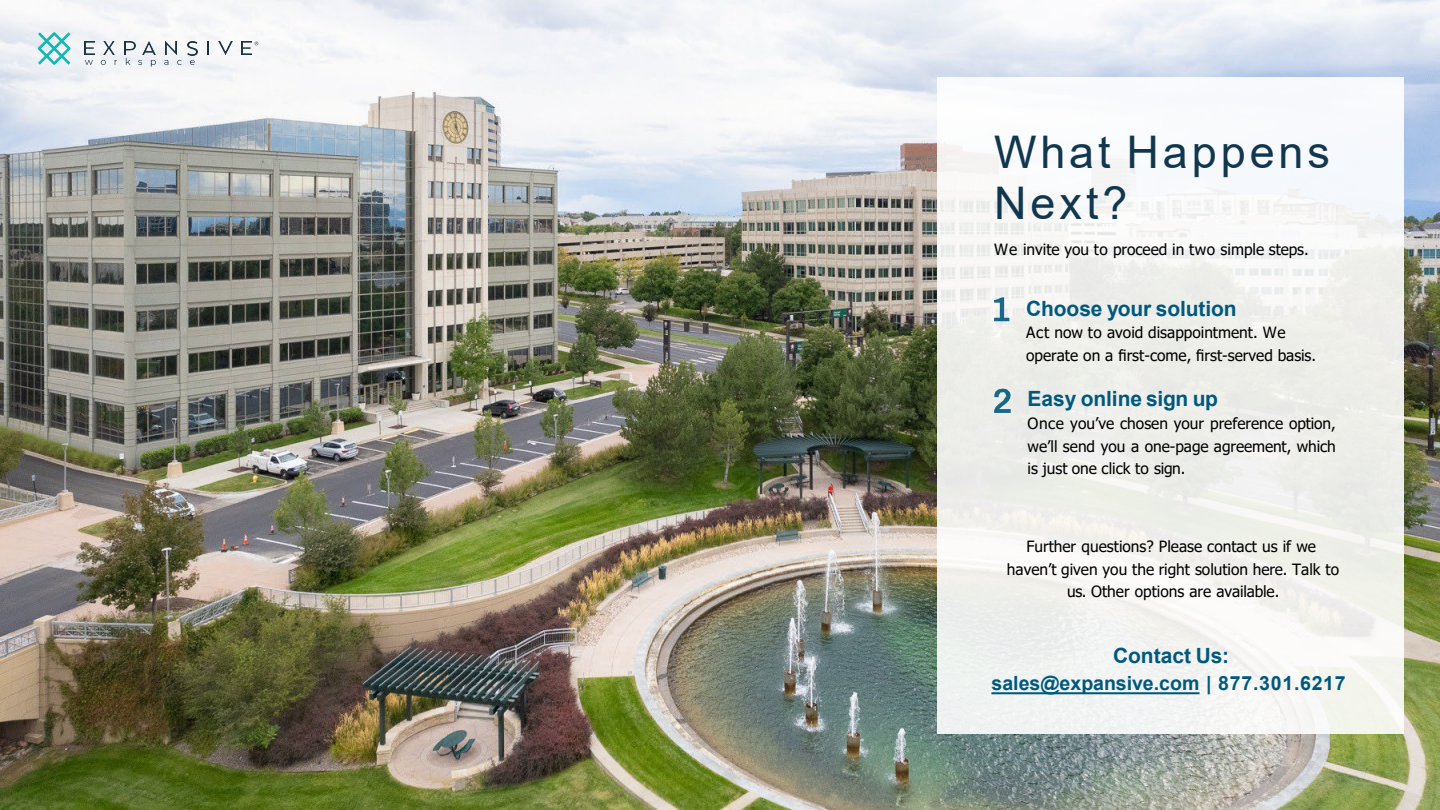
<style>
.page{position:relative;width:1440px;height:810px;background:#fff}
.page>*{position:absolute;margin:0;border:0;box-sizing:border-box;transform-origin:0 0}
.t1{font:45px/51px "Arial";letter-spacing:.085em;color:#11374e}
.t2{font:700 21px "Arial";letter-spacing:-.005em;color:#00597d}
.t3{font:700 19.6px "Arial";color:#00597d}
.t4{font:15.5px/22.5px "Tahoma";color:#000;text-align:center}
</style>
<div class="page">
<img style="left:0;top:0;width:1440px;height:810px">
<div style="left:938px;top:77px;width:466px;height:656px;background:#fff;opacity:.9"></div>
<svg style="left:994px;top:297px;width:15px;height:24px"></svg>
<svg style="left:994px;top:389px;width:17px;height:24px"></svg>
<svg style="left:38px;top:32px;width:33px;height:33px"></svg>
<svg style="left:208px;top:42px;width:1px;height:13px"></svg>
<svg style="left:219px;top:42px;width:13px;height:13px"></svg>
<svg style="left:242px;top:42px;width:16px;height:13px"></svg>
<svg style="left:85px;top:42px;width:9px;height:23px"></svg>
<svg style="left:101px;top:42px;width:16px;height:23px"></svg>
<svg style="left:125px;top:42px;width:31px;height:25px"></svg>
<svg style="left:164px;top:42px;width:33px;height:23px"></svg>
<svg style="left:991px;top:692px;width:209px;height:2px"></svg>
<h2 class="t1" style="left:994px;top:126px;width:338px">What Happens<br>Next?</h2>
<p class="t4" style="left:994px;top:239px;width:316px">We invite you to proceed in two simple steps.</p>
<p class="t2" style="left:1026px;top:293px;width:212px">Choose your solution</p>
<p class="t4" style="left:1026px;top:322px;width:291px;text-align:left">Act now to avoid disappointment. We operate on a first-come, first-served basis.</p>
<p class="t2" style="left:1028px;top:384px;width:192px">Easy online sign up</p>
<p class="t4" style="left:1028px;top:413px;width:310px;text-align:justify">Once you’ve chosen your preference option, we’ll send you a one-page agreement, which is just one click to sign.</p>
<p class="t4" style="left:1007px;top:536px;width:334px">Further questions? Please contact us if we haven’t given you the right solution here. Talk to us. Other options are available.</p>
<p class="t2" style="left:1113px;top:641px;width:118px">Contact Us:</p>
<p class="t3" style="left:991px;top:670px;width:356px">sales@expansive.com | 877.301.6217</p>
</div>
